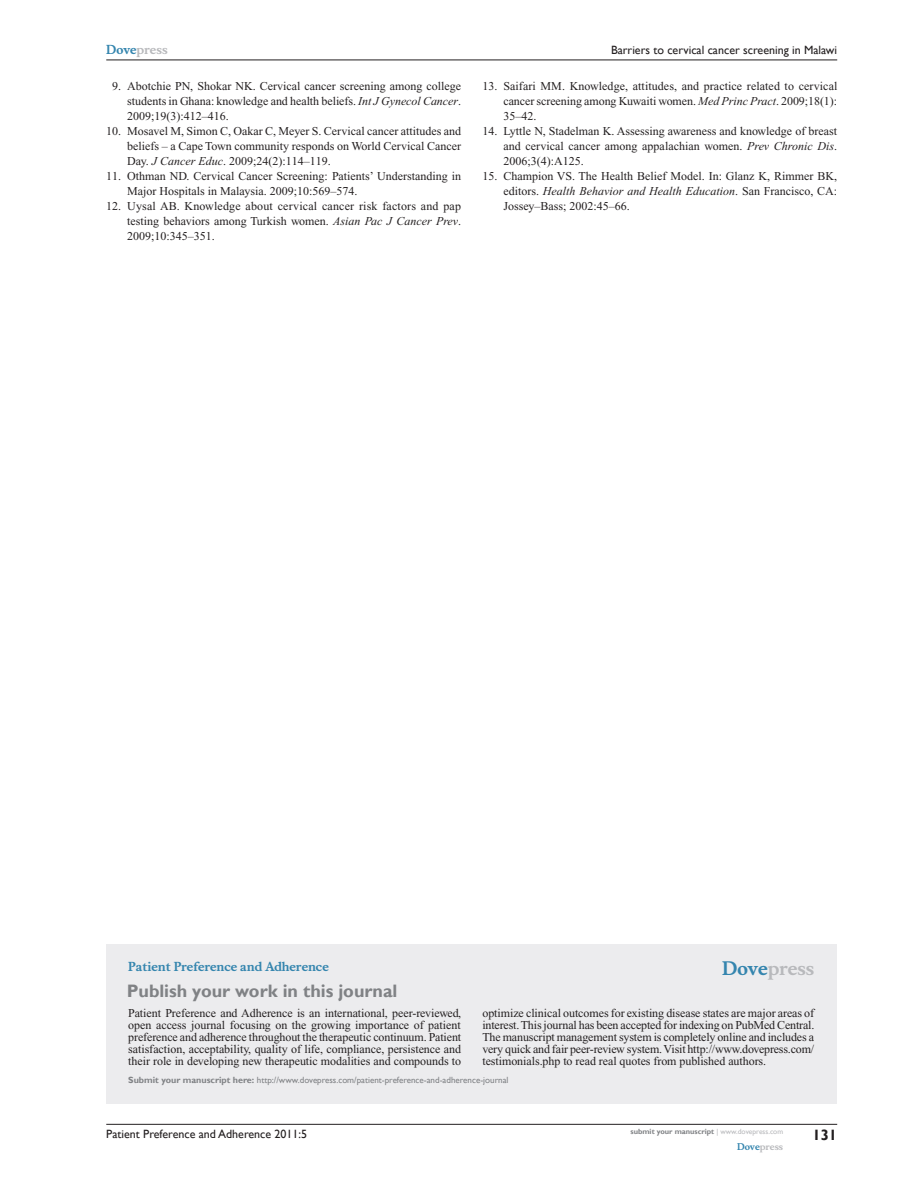
<style>
.page{position:relative;width:918px;height:1188px;background:#fff}
.page>*{position:absolute;margin:0;border:0;box-sizing:border-box;transform-origin:0 0}
.t1{font:700 18px "Gill Sans";color:#808285}
.t2{font:700 18px "Musee";color:#b8b9bc}
.t3{font:700 15px "Gill Sans";color:#231f20}
.t4{font:12px/15px "Times New Roman";color:#231f20;text-align:justify}
.t5{font:12px "Gill Sans";color:#231f20}
.t6{font:700 12px "Musee";color:#3485ae}
.t7{font:700 12px "Musee";color:#b8b9bc}
.t8{font:9px "Gill Sans";color:#808285}
.t9{font:700 9px "Musee";color:#b8b9bc}
.t10{font:700 7.5px "Gill Sans";color:#808285}
.s1{color:#3485ae}
.s2{font-style:italic}
.s3{font-weight:700}
.s4{font-weight:400;color:#b8b9bc}
</style>
<div class="page">
<div style="left:106px;top:944px;width:731px;height:159px;background:#ececee"></div>
<hr style="left:106px;top:1124px;width:731px;height:1px;background:#231f20">
<hr style="left:106px;top:60px;width:731px;height:1px;background:#231f20">
<p class="t7" style="left:106px;top:43px;width:63px"><span class="s1">Dove</span>press</p>
<p class="t4" style="left:127px;top:79px;width:335px;text-indent:-15px">9. Abotchie PN, Shokar NK. Cervical cancer screening among college students in Ghana: knowledge and health beliefs. <span class="s2">Int J Gynecol Cancer</span>.<br>2009;19(3):412–416.</p>
<p class="t4" style="left:127px;top:124px;width:335px;text-indent:-21px">10. Mosavel M, Simon C, Oakar C, Meyer S. Cervical cancer attitudes and beliefs – a Cape Town community responds on World Cervical Cancer Day. <span class="s2">J Cancer Educ</span>. 2009;24(2):114–119.</p>
<p class="t4" style="left:127px;top:169px;width:335px;text-indent:-21px">11. Othman ND. Cervical Cancer Screening: Patients’ Understanding in<br>Major Hospitals in Malaysia. 2009;10:569–574.</p>
<p class="t4" style="left:127px;top:199px;width:335px;text-indent:-21px">12. Uysal AB. Knowledge about cervical cancer risk factors and pap testing behaviors among Turkish women. <span class="s2">Asian Pac J Cancer Prev</span>.<br>2009;10:345–351.</p>
<p class="t5" style="left:611px;top:43px;width:228px">Barriers to cervical cancer screening in Malawi</p>
<p class="t4" style="left:503px;top:79px;width:335px;text-indent:-21px">13. Saifari MM. Knowledge, attitudes, and practice related to cervical cancer screening among Kuwaiti women. <span class="s2">Med Princ Pract</span>. 2009;18(1):<br>35–42.</p>
<p class="t4" style="left:503px;top:124px;width:335px;text-indent:-21px">14. Lyttle N, Stadelman K. Assessing awareness and knowledge of breast and cervical cancer among appalachian women. <span class="s2">Prev Chronic Dis</span>.<br>2006;3(4):A125.</p>
<p class="t4" style="left:503px;top:169px;width:335px;text-indent:-21px">15. Champion VS. The Health Belief Model. In: Glanz K, Rimmer BK, editors. <span class="s2">Health Behavior and Health Education</span>. San Francisco, CA:<br>Jossey–Bass; 2002:45–66.</p>
<p class="t6" style="left:128px;top:959px;width:202px">Patient Preference and Adherence</p>
<h1 class="t1" style="left:127px;top:980px;width:272px">Publish your work in this journal</h1>
<h1 class="t2" style="left:722px;top:958px;width:94px"><span class="s1">Dove</span>press</h1>
<p class="t4" style="left:128px;top:1007px;width:334px;line-height:12px">Patient Preference and Adherence is an international, peer-reviewed, open access journal focusing on the growing importance of patient preference and adherence throughout the therapeutic continuum. Patient satisfaction, acceptability, quality of life, compliance, persistence and their role in developing new therapeutic modalities and compounds to</p>
<p class="t4" style="left:482px;top:1007px;width:334px;line-height:12px">optimize clinical outcomes for existing disease states are major areas of interest. This journal has been accepted for indexing on PubMed Central.<br>The manuscript management system is completely online and includes a very quick and fair peer-review system. Visit http://www.dovepress.com/ testimonials.php to read real quotes from published authors.</p>
<p class="t8" style="left:128px;top:1075px;width:382px"><span class="s3">Submit your manuscript here:</span> http://www.dovepress.com/patient-preference-and-adherence-journal</p>
<p class="t5" style="left:106px;top:1127px;width:203px">Patient Preference and Adherence 2011:5</p>
<p class="t10" style="left:631px;top:1127px;width:154px">submit your manuscript <span class="s4">| www.dovepress.com</span></p>
<p class="t9" style="left:737px;top:1141px;width:48px"><span class="s1">Dove</span>press</p>
<p class="t3" style="left:812px;top:1126px;width:26px">131</p>
</div>
